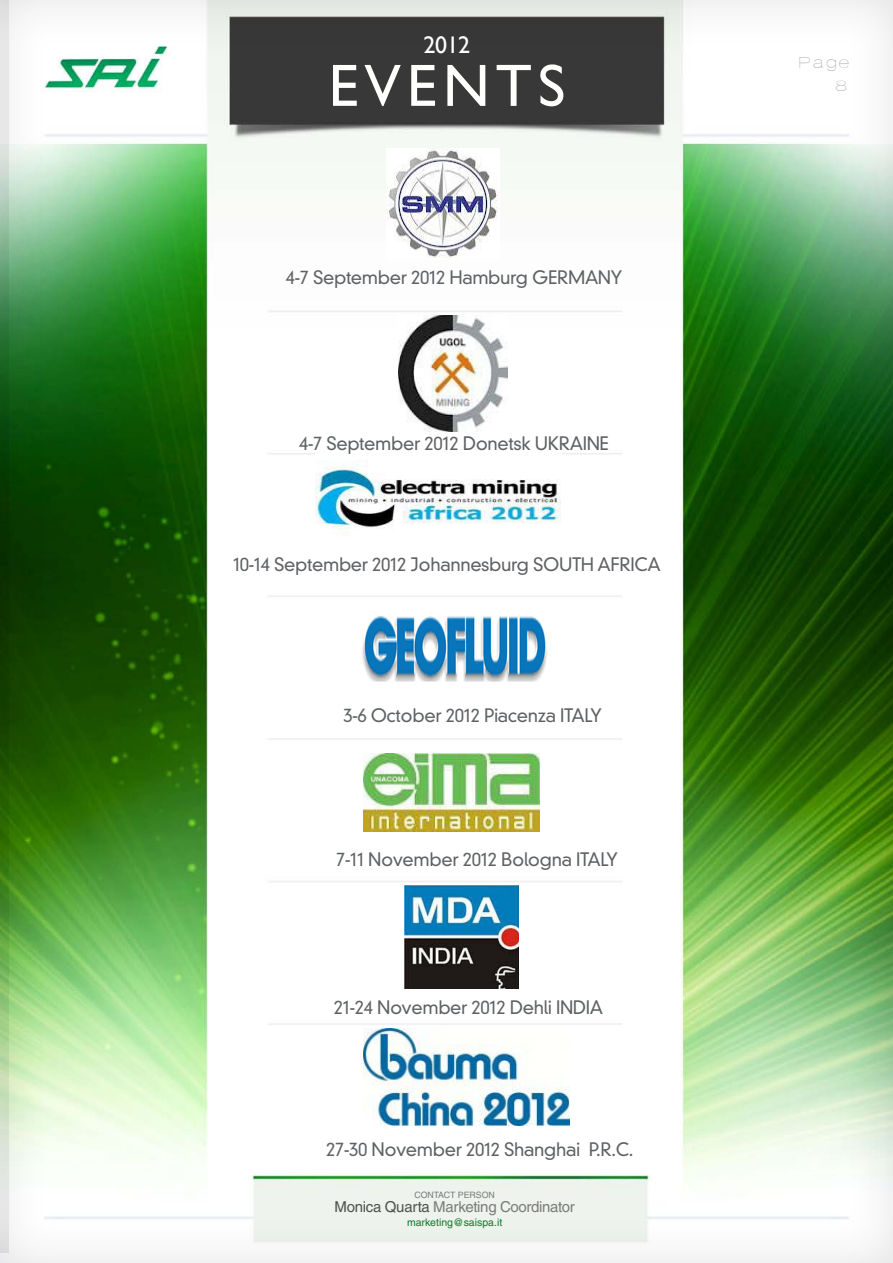
<style>
.page{position:relative;width:893px;height:1263px;background:#fff}
.page>*{position:absolute;margin:0;border:0;box-sizing:border-box;transform-origin:0 0}
.t1{font:60px "Gill Sans";letter-spacing:.1em;color:#fffffe}
.t2{font:24px "Gill Sans";color:#fffffe}
.t3{font:300 18px "DIN Neuzeit Grotesk Std";letter-spacing:-.02em;color:#5f6264}
.t4{font:18px/22.5px "DISCO";color:#acacac;text-align:right}
.t5{font:15px "Helvetica LT Std";letter-spacing:-.02em;color:#7b7b7b}
.t6{font:10.5px "Helvetica LT Std";color:#12782a}
.t7{font:8.85px "Helvetica LT Std";color:#7b7b7b}
.s1{color:#505050}
</style>
<div class="page">
<img style="left:0;top:0;width:893px;height:1263px">
<img style="left:361px;top:593px;width:189px;height:108px">
<img style="left:386px;top:148px;width:113px;height:112px">
<img style="left:315px;top:410px;width:246px;height:176px">
<img style="left:363px;top:1028px;width:206px;height:98px">
<img style="left:399px;top:316px;width:109px;height:115px">
<img style="left:363px;top:754px;width:176px;height:78px">
<img style="left:404px;top:885px;width:115px;height:104px">
<img style="left:0;top:0;width:9px;height:1253px">
<h2 class="t2" style="left:424px;top:31px;width:48px">2012</h2>
<h1 class="t1" style="left:328px;top:50px;width:238px">EVENTS</h1>
<p class="t3" style="left:286px;top:266px;width:338px">4-7 September 2012 Hamburg GERMANY</p>
<p class="t3" style="left:299px;top:433px;width:311px">4-7 September 2012 Donetsk UKRAINE</p>
<p class="t3" style="left:233px;top:553px;width:429px">10-14 September 2012 Johannesburg SOUTH AFRICA</p>
<p class="t3" style="left:343px;top:705px;width:260px">3-6 October 2012 Piacenza ITALY</p>
<p class="t3" style="left:336px;top:849px;width:283px">7-11 November 2012 Bologna ITALY</p>
<p class="t3" style="left:334px;top:997px;width:271px">21-24 November 2012 Dehli INDIA</p>
<p class="t3" style="left:326px;top:1139px;width:309px">27-30 November 2012 Shanghai P.R.C.</p>
<p class="t7" style="left:414px;top:1189px;width:82px">CONTACT PERSON</p>
<p class="t5" style="left:334px;top:1198px;width:242px"><span class="s1">Monica Quarta</span> Marketing Coordinator</p>
<p class="t6" style="left:407px;top:1216px;width:97px">marketing@saispa.it</p>
<p class="t4" style="left:797px;top:51px;width:54px">Page<br>8</p>
</div>
